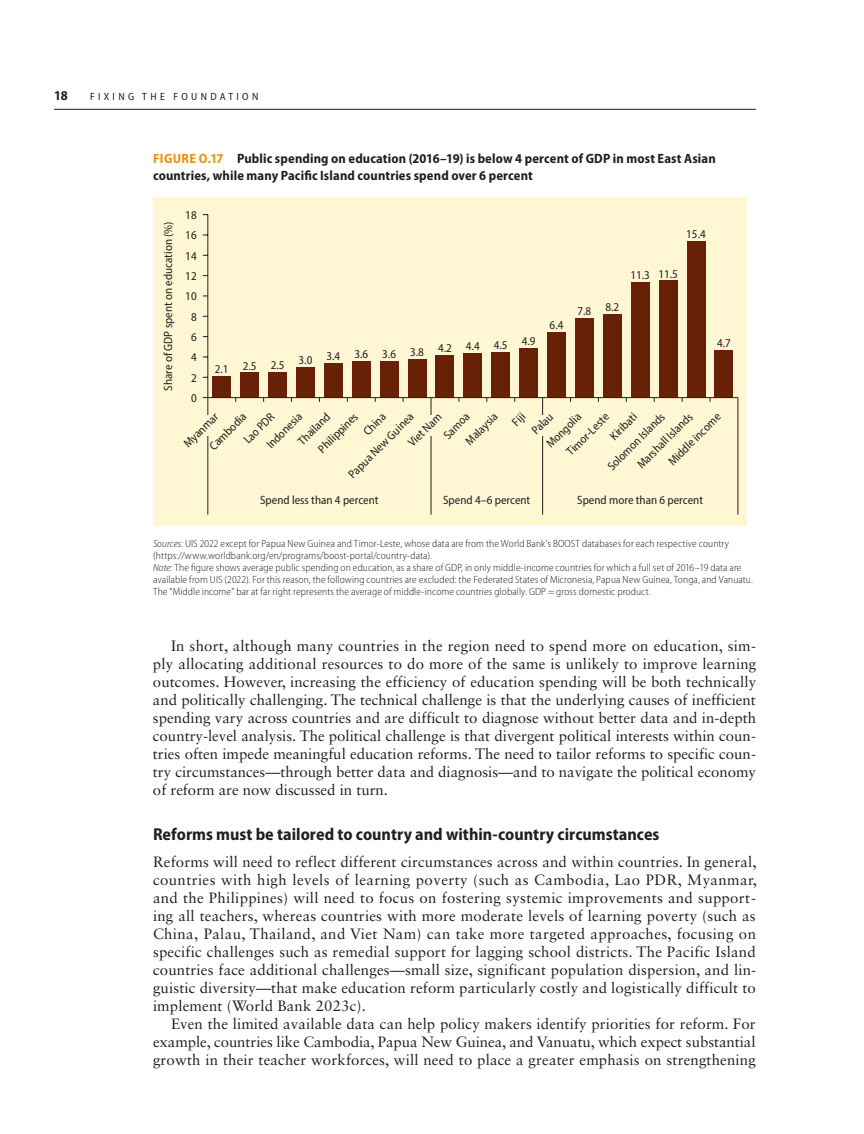
<style>
.page{position:relative;width:864px;height:1134px;background:#fff}
.page>*{position:absolute;margin:0;border:0;box-sizing:border-box;transform-origin:0 0}
.B_head{font:700 semi-condensed 17.25px "Myriad Pro";color:#231f20}
.Body_text_next{font:15px/18px "Sabon LT Std";letter-spacing:.005em;color:#231f20;text-align:justify}
.Body_text_first{font:15px/18px "Sabon LT Std";letter-spacing:.01em;color:#231f20;text-align:justify}
.Figure_title{font:700 semi-condensed 13.5px/16.5px "Myriad Pro";letter-spacing:.01em;color:#231f20}
.t1{font:semi-condensed 12px "Myriad Pro";color:#231f20}
.Table_sourceline__-F{font:300 semi-condensed 10.5px/12px "Myriad Pro";letter-spacing:.01em;color:#231f20}
.t2{font:semi-condensed 10.5px "Myriad Pro";letter-spacing:.32em;color:#231f20}
.s1{color:#e39418}
.s2{font-style:italic}
</style>
<div class="page">
<hr style="left:54px;top:109px;width:702px;height:1px;background:#231f20">
<div style="left:153px;top:198px;width:594px;height:328px;background:#fff6d3"></div>
<hr style="left:207px;top:215px;width:1px;height:183px;background:#231f20">
<hr style="left:738px;top:398px;width:1px;height:117px;background:#231f20">
<hr style="left:542px;top:398px;width:1px;height:117px;background:#231f20">
<hr style="left:431px;top:398px;width:1px;height:117px;background:#231f20">
<hr style="left:207px;top:398px;width:1px;height:117px;background:#231f20">
<div style="left:715px;top:350px;width:18px;height:48px;background:#662107"></div>
<div style="left:687px;top:241px;width:18px;height:157px;background:#662107"></div>
<div style="left:659px;top:281px;width:18px;height:117px;background:#662107"></div>
<div style="left:631px;top:282px;width:18px;height:116px;background:#662107"></div>
<div style="left:603px;top:314px;width:19px;height:84px;background:#662107"></div>
<div style="left:575px;top:318px;width:19px;height:80px;background:#662107"></div>
<div style="left:547px;top:332px;width:19px;height:66px;background:#662107"></div>
<div style="left:520px;top:348px;width:18px;height:50px;background:#662107"></div>
<div style="left:492px;top:352px;width:18px;height:46px;background:#662107"></div>
<div style="left:464px;top:353px;width:18px;height:45px;background:#662107"></div>
<div style="left:436px;top:355px;width:18px;height:43px;background:#662107"></div>
<div style="left:408px;top:359px;width:18px;height:39px;background:#662107"></div>
<div style="left:380px;top:361px;width:18px;height:37px;background:#662107"></div>
<div style="left:352px;top:361px;width:18px;height:37px;background:#662107"></div>
<div style="left:324px;top:363px;width:19px;height:35px;background:#662107"></div>
<div style="left:296px;top:367px;width:19px;height:31px;background:#662107"></div>
<div style="left:268px;top:372px;width:19px;height:26px;background:#662107"></div>
<div style="left:241px;top:373px;width:18px;height:25px;background:#662107"></div>
<div style="left:213px;top:376px;width:18px;height:22px;background:#662107"></div>
<div style="left:205px;top:415px;width:5px;height:21px;background:#fff6d3"></div>
<div style="left:428px;top:415px;width:6px;height:21px;background:#fff6d3"></div>
<div style="left:540px;top:415px;width:5px;height:21px;background:#fff6d3"></div>
<hr style="left:208px;top:397px;width:530px;height:1px;background:#231f20">
<p class="Figure_title" style="left:54px;top:87px;width:15px">18</p>
<p class="t2" style="left:90px;top:90px;width:170px">FIXING THE FOUNDATION</p>
<p class="Figure_title" style="left:153px;top:150px;width:564px"><span class="s1">FIGURE O.17</span> Public spending on education (2016–19) is below 4 percent of GDP in most East Asian countries, while many Pacific Island countries spend over 6 percent</p>
<p class="t1" style="left:161px;top:391px;width:171px;rotate:-90deg">Share of GDP spent on education (%)</p>
<p class="t1" style="left:185px;top:208px;width:13px">18</p>
<p class="t1" style="left:185px;top:228px;width:13px">16</p>
<p class="t1" style="left:185px;top:248px;width:13px">14</p>
<p class="t1" style="left:185px;top:269px;width:13px">12</p>
<p class="t1" style="left:185px;top:289px;width:13px">10</p>
<p class="t1" style="left:191px;top:309px;width:7px">8</p>
<p class="t1" style="left:191px;top:330px;width:7px">6</p>
<p class="t1" style="left:191px;top:350px;width:7px">4</p>
<p class="t1" style="left:191px;top:370px;width:7px">2</p>
<p class="t1" style="left:191px;top:391px;width:7px">0</p>
<p class="t1" style="left:215px;top:347px;width:322px">2.1 2.5 2.5 3.0 3.4 3.6 3.6 3.8 4.2 4.4 4.5 4.9</p>
<p class="t1" style="left:550px;top:318px;width:15px">6.4</p>
<p class="t1" style="left:578px;top:302px;width:43px">7.8 8.2</p>
<p class="t1" style="left:686px;top:227px;width:21px">15.4</p>
<p class="t1" style="left:630px;top:267px;width:49px">11.3 11.5</p>
<p class="t1" style="left:717px;top:335px;width:15px">4.7</p>
<p class="t1" style="left:240px;top:436px;width:40px;rotate:-45deg">Lao PDR</p>
<p class="t1" style="left:295px;top:438px;width:41px;rotate:-45deg">Thailand</p>
<p class="t1" style="left:462px;top:438px;width:41px;rotate:-45deg">Malaysia</p>
<p class="t1" style="left:509px;top:419px;width:15px;rotate:-45deg">Fiji</p>
<p class="t1" style="left:528px;top:427px;width:27px;rotate:-45deg">Palau</p>
<p class="t1" style="left:563px;top:448px;width:56px;rotate:-45deg">Timor-Leste</p>
<p class="t1" style="left:607px;top:433px;width:34px;rotate:-45deg">Kiribati</p>
<p class="t1" style="left:180px;top:440px;width:45px;rotate:-45deg">Myanmar</p>
<p class="t1" style="left:665px;top:458px;width:70px;rotate:-45deg">Middle income</p>
<p class="t1" style="left:315px;top:445px;width:53px;rotate:-45deg">Philippines</p>
<p class="t1" style="left:360px;top:428px;width:28px;rotate:-45deg">China</p>
<p class="t1" style="left:604px;top:463px;width:77px;rotate:-45deg">Solomon Islands</p>
<p class="t1" style="left:634px;top:461px;width:75px;rotate:-45deg">Marshall Islands</p>
<p class="t1" style="left:206px;top:443px;width:49px;rotate:-45deg">Cambodia</p>
<p class="t1" style="left:405px;top:439px;width:44px;rotate:-45deg">Viet Nam</p>
<p class="t1" style="left:440px;top:432px;width:33px;rotate:-45deg">Samoa</p>
<p class="t1" style="left:263px;top:441px;width:47px;rotate:-45deg">Indonesia</p>
<p class="t1" style="left:345px;top:471px;width:89px;rotate:-45deg">Papua New Guinea</p>
<p class="t1" style="left:543px;top:440px;width:45px;rotate:-45deg">Mongolia</p>
<p class="t1" style="left:260px;top:493px;width:120px">Spend less than 4 percent</p>
<p class="t1" style="left:443px;top:493px;width:89px">Spend 4–6 percent</p>
<p class="t1" style="left:577px;top:493px;width:127px">Spend more than 6 percent</p>
<p class="Table_sourceline__-F" style="left:153px;top:537px;width:578px"><span class="s2">Sources:</span> UIS 2022 except for Papua New Guinea and Timor-Leste, whose data are from the World Bank’s BOOST databases for each respective country (https://www.worldbank.org/en/programs/boost-portal/country-data).</p>
<p class="Table_sourceline__-F" style="left:153px;top:561px;width:601px"><span class="s2">Note:</span> The figure shows average public spending on education, as a share of GDP, in only middle-income countries for which a full set of 2016–19 data are available from UIS (2022). For this reason, the following countries are excluded: the Federated States of Micronesia, Papua New Guinea, Tonga, and Vanuatu.<br>The “Middle income” bar at far right represents the average of middle-income countries globally. GDP = gross domestic product.</p>
<p class="Body_text_next" style="left:153px;top:636px;width:605px;text-indent:18px">In short, although many countries in the region need to spend more on education, sim&shy;ply allocating additional resources to do more of the same is unlikely to improve learning outcomes. However, increasing the efficiency of education spending will be both technically and politically challenging. The technical challenge is that the underlying causes of inefficient spending vary across countries and are difficult to diagnose without better data and in-depth country-level analysis. The political challenge is that divergent political interests within coun&shy;tries often impede meaningful education reforms. The need to tailor reforms to specific coun&shy;try circumstances—through better data and diagnosis—and to navigate the political economy of reform are now discussed in turn.</p>
<p class="B_head" style="left:153px;top:823px;width:508px">Reforms must be tailored to country and within-country circumstances</p>
<p class="Body_text_first" style="left:153px;top:852px;width:605px">Reforms will need to reflect different circumstances across and within countries. In general, countries with high levels of learning poverty (such as Cambodia, Lao PDR, Myanmar, and the Philippines) will need to focus on fostering systemic improvements and support&shy;ing all teachers, whereas countries with more moderate levels of learning poverty (such as China, Palau, Thailand, and Viet Nam) can take more targeted approaches, focusing on specific challenges such as remedial support for lagging school districts. The Pacific Island countries face additional challenges—small size, significant population dispersion, and lin&shy;guistic diversity—that make education reform particularly costly and logistically difficult to implement (World Bank 2023c).</p>
<p class="Body_text_next" style="left:153px;top:1014px;width:605px;text-indent:18px">Even the limited available data can help policy makers identify priorities for reform. For example, countries like Cambodia, Papua New Guinea, and Vanuatu, which expect substantial growth in their teacher workforces, will need to place a greater emphasis on strengthening</p>
</div>
